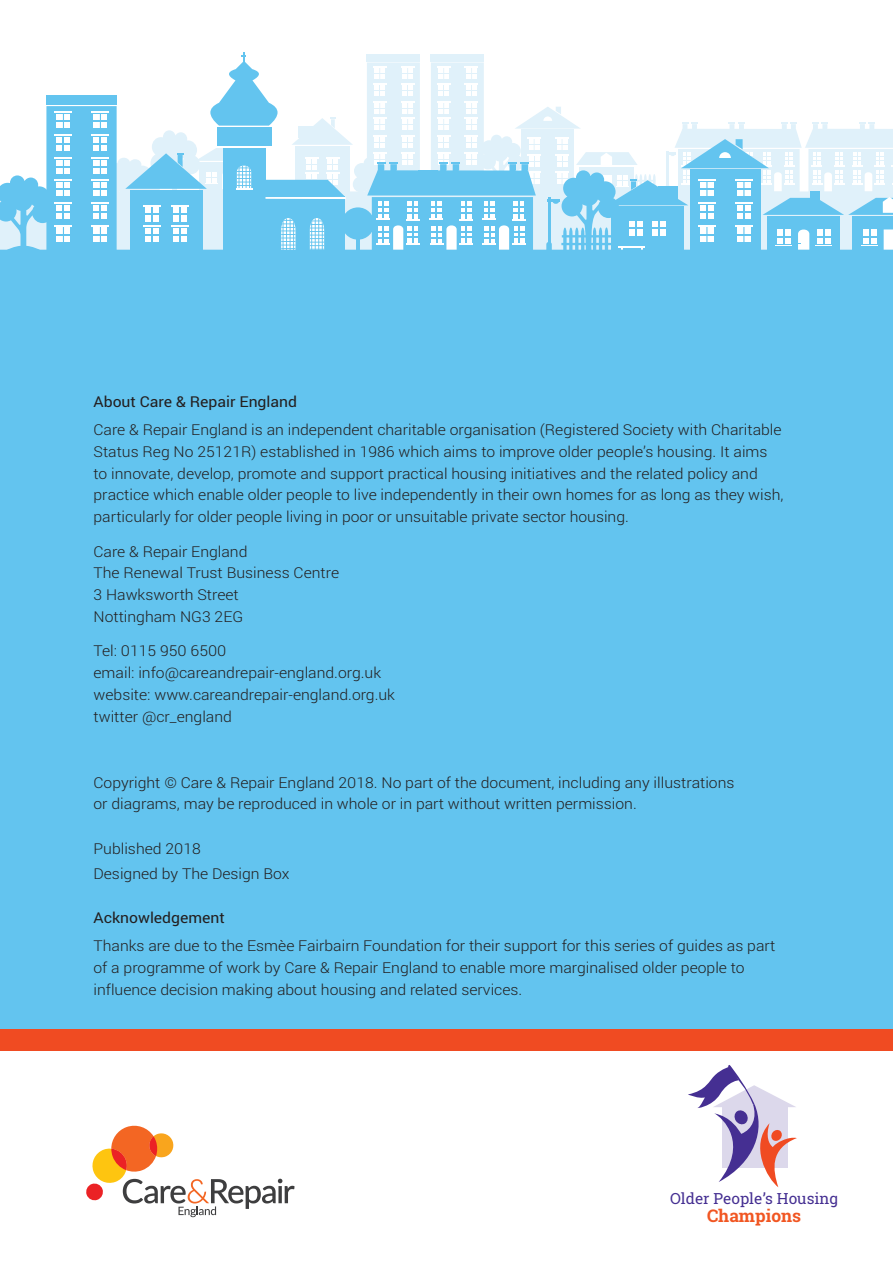
<style>
.page{position:relative;width:893px;height:1263px;background:#fff}
.page>*{position:absolute;margin:0;border:0;box-sizing:border-box;transform-origin:0 0}
.t1{font:700 17.4px "Roboto Slab";color:#f15622}
.t2{font:15.45px "Roboto Slab";color:#452f92}
.t3{font:300 15px/21.8px "Roboto";color:#231f20;scale:1.05 1}
.t4{font:15px "Roboto";color:#231f20;scale:1.05 1}
</style>
<div class="page">
<svg style="left:0;top:53px;width:893px;height:195px"></svg>
<div style="left:0;top:248px;width:893px;height:42px;background:#63c4ef"></div>
<div style="left:810px;top:191px;width:10px;height:18px;background:#63c4ef"></div>
<hr style="left:216px;top:147px;width:57px;height:1px;background:#fff">
<div style="left:0;top:290px;width:893px;height:741px;background:#63c4ef"></div>
<div style="left:0;top:1029px;width:893px;height:21px;background:#f04b22"></div>
<svg style="left:688px;top:1065px;width:109px;height:122px"></svg>
<svg style="left:86px;top:1126px;width:209px;height:91px"></svg>
<p class="t4" style="left:94px;top:393px;width:195px">About Care &amp; Repair England</p>
<p class="t3" style="left:94px;top:419px;width:659px">Care &amp; Repair England is an independent charitable organisation (Registered Society with Charitable Status Reg No 25121R) established in 1986 which aims to improve older people’s housing. It aims to innovate, develop, promote and support practical housing initiatives and the related policy and practice which enable older people to live independently in their own homes for as long as they wish, particularly for older people living in poor or unsuitable private sector housing.</p>
<p class="t3" style="left:94px;top:540px;width:235px">Care &amp; Repair England<br>The Renewal Trust Business Centre<br>3 Hawksworth Street<br>Nottingham NG3 2EG</p>
<p class="t3" style="left:94px;top:640px;width:289px">Tel: 0115 950 6500<br>email: info@careandrepair-england.org.uk website: www.careandrepair-england.org.uk twitter @cr_england</p>
<p class="t3" style="left:94px;top:772px;width:612px">Copyright © Care &amp; Repair England 2018. No part of the document, including any illustrations or diagrams, may be reproduced in whole or in part without written permission.</p>
<p class="t3" style="left:94px;top:836px;width:188px;line-height:25.2px">Published 2018<br>Designed by The Design Box</p>
<p class="t4" style="left:94px;top:909px;width:127px">Acknowledgement</p>
<p class="t3" style="left:94px;top:935px;width:651px">Thanks are due to the Esmèe Fairbairn Foundation for their support for this series of guides as part of a programme of work by Care &amp; Repair England to enable more marginalised older people to influence decision making about housing and related services.</p>
<p class="t2" style="left:670px;top:1187px;width:169px">Older People’s Housing</p>
<p class="t1" style="left:707px;top:1204px;width:96px">Champions</p>
</div>
